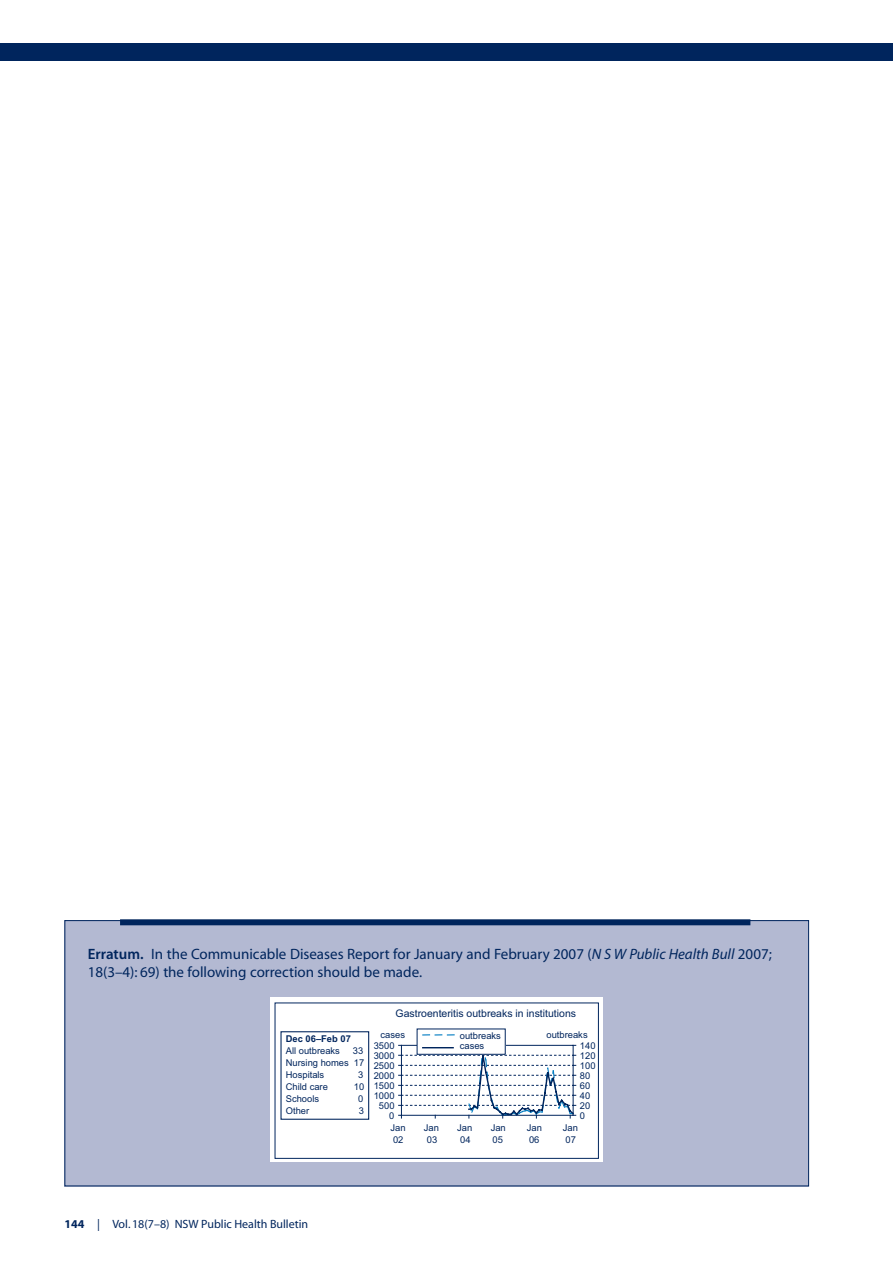
<style>
.page{position:relative;width:893px;height:1263px;background:#fff}
.page>*{position:absolute;margin:0;border:0;box-sizing:border-box;transform-origin:0 0}
.t1{font:15px/18px "Myriad MM 400 600";color:#00255d}
.t2{font:12px "Myriad MM 400 600";color:#00255d}
.t3{font:10.5px "Arial";color:#00255d}
.t4{font:9.3px/11.9px "Arial";color:#00255d;text-align:justify}
.t5{font:700 9.3px "Arial";color:#00255d}
.s1{font-family:"Myriad MM 565 600"}
.s2{font-family:"Myriad MM It 400 600"}
.s3{font-family:"Myriad MM 700 600"}
</style>
<div class="page">
<div style="left:0;top:44px;width:892px;height:17px;background:#00255d"></div>
<div style="left:64px;top:920px;width:745px;height:266px;background:#b3b9d2"></div>
<div style="left:120px;top:919px;width:630px;height:6px;background:#00255d"></div>
<div style="left:270px;top:998px;width:333px;height:164px;background:#fff"></div>
<svg style="left:398px;top:1045px;width:177px;height:73px"></svg>
<div style="left:417px;top:1029px;width:88px;height:25px;background:#fff"></div>
<div style="left:416px;top:1029px;width:89px;height:26px;border:1px solid #00255d"></div>
<svg style="left:422px;top:1034px;width:32px;height:2px"></svg>
<div style="left:274px;top:1003px;width:324px;height:156px;border:1px solid #00255d"></div>
<div style="left:280px;top:1031px;width:89px;height:89px;border:1px solid #00255d"></div>
<hr style="left:423px;top:1047px;width:30px;height:1px;background:#00255d">
<h1 class="t1" style="left:88px;top:946px;width:685px"><span class="s1">Erratum.</span> In the Communicable Diseases Report for January and February 2007 (<span class="s2">N S W Public Health Bull</span> 2007;<br>18(3–4): 69) the following correction should be made.</h1>
<p class="t3" style="left:395px;top:1010px;width:182px">Gastroenteritis outbreaks in institutions</p>
<p class="t5" style="left:286px;top:1035px;width:66px">Dec 06–Feb 07</p>
<p class="t4" style="left:286px;top:1046px;width:56px">All outbreaks</p>
<p class="t4" style="left:286px;top:1046px;width:80px;text-indent:67px">33<br>Nursing homes 17<br>Hospitals</p>
<p class="t4" style="left:358px;top:1070px;width:7px">3</p>
<p class="t4" style="left:380px;top:1029px;width:26px">cases</p>
<p class="t4" style="left:460px;top:1031px;width:43px">outbreaks</p>
<p class="t4" style="left:546px;top:1029px;width:43px">outbreaks</p>
<p class="t4" style="left:374px;top:1041px;width:22px">3500</p>
<p class="t4" style="left:460px;top:1041px;width:26px">cases</p>
<p class="t4" style="left:580px;top:1041px;width:17px">140</p>
<p class="t4" style="left:374px;top:1051px;width:22px">3000</p>
<p class="t4" style="left:580px;top:1051px;width:17px">120</p>
<p class="t4" style="left:374px;top:1061px;width:22px">2500</p>
<p class="t4" style="left:580px;top:1061px;width:17px">100</p>
<p class="t4" style="left:374px;top:1071px;width:22px">2000</p>
<p class="t4" style="left:580px;top:1071px;width:12px">80</p>
<p class="t4" style="left:286px;top:1082px;width:44px">Child care</p>
<p class="t4" style="left:354px;top:1082px;width:12px">10</p>
<p class="t4" style="left:286px;top:1093px;width:35px">Schools</p>
<p class="t4" style="left:358px;top:1093px;width:7px">0</p>
<p class="t4" style="left:286px;top:1105px;width:25px">Other</p>
<p class="t4" style="left:358px;top:1105px;width:7px">3</p>
<p class="t4" style="left:374px;top:1081px;width:22px">1500</p>
<p class="t4" style="left:374px;top:1091px;width:22px">1000</p>
<p class="t4" style="left:379px;top:1101px;width:17px">500</p>
<p class="t4" style="left:389px;top:1111px;width:7px">0</p>
<p class="t4" style="left:580px;top:1081px;width:12px">60</p>
<p class="t4" style="left:580px;top:1091px;width:12px">40</p>
<p class="t4" style="left:580px;top:1101px;width:12px">20</p>
<p class="t4" style="left:580px;top:1111px;width:7px">0</p>
<p class="t4" style="left:390px;top:1123px;width:17px">Jan</p>
<p class="t4" style="left:424px;top:1123px;width:17px">Jan</p>
<p class="t4" style="left:457px;top:1123px;width:17px">Jan</p>
<p class="t4" style="left:490px;top:1123px;width:17px">Jan</p>
<p class="t4" style="left:526px;top:1123px;width:17px">Jan</p>
<p class="t4" style="left:562px;top:1123px;width:17px">Jan</p>
<p class="t4" style="left:393px;top:1134px;width:12px">02</p>
<p class="t4" style="left:427px;top:1134px;width:12px">03</p>
<p class="t4" style="left:460px;top:1134px;width:12px">04</p>
<p class="t4" style="left:492px;top:1134px;width:12px">05</p>
<p class="t4" style="left:529px;top:1134px;width:12px">06</p>
<p class="t4" style="left:565px;top:1134px;width:12px">07</p>
<p class="t2" style="left:64px;top:1219px;width:245px"><span class="s3">144</span> | Vol. 18(7–8) NSW Public Health Bulletin</p>
</div>
